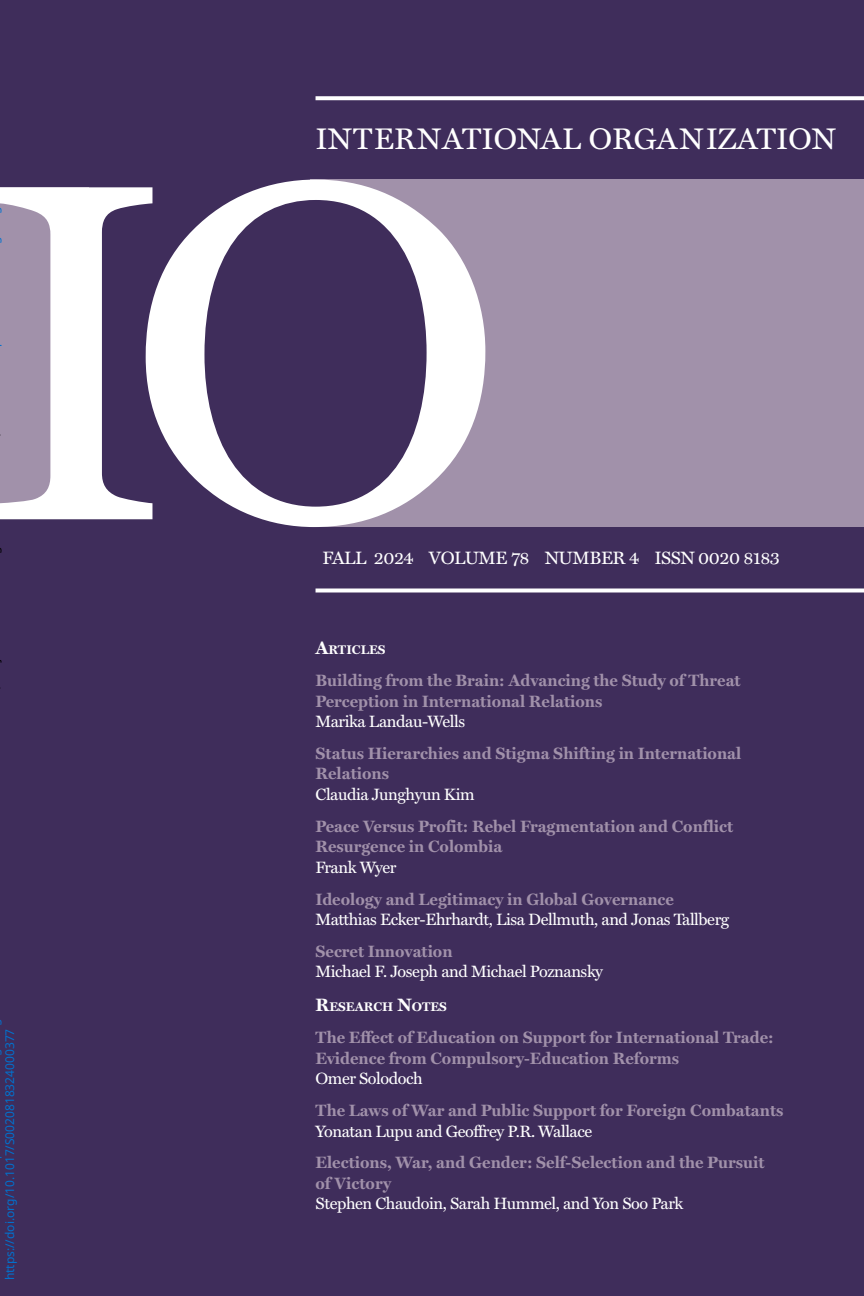
<style>
.page{position:relative;width:864px;height:1296px;background:#3f2d5b}
.page>*{position:absolute;margin:0;border:0;box-sizing:border-box;transform-origin:0 0}
.t1{font:30px "Miller Text";color:#fff}
.t2{font:18px "Miller Text";letter-spacing:-.025em;color:#fff}
.t3{font:700 16.4px/20.4px "Miller Text";color:#a191aa}
.t4{font:16.4px "Miller Text";letter-spacing:-.025em;color:#fff}
.t5{font:700 12.6px "Miller Text";color:#fff}
.t6{font:12px "Noto Sans";color:#0172cf}
.s1{font-size:18px}
</style>
<div class="page">
<svg style="left:316px;top:96px;width:548px;height:4px;background:#f3f2f5"></svg>
<svg style="left:316px;top:588px;width:548px;height:4px;background:#e7e4ea"></svg>
<svg style="left:0;top:187px;width:146px;height:332px"></svg>
<div style="left:311px;top:180px;width:553px;height:347px;background:#a191aa"></div>
<svg style="left:146px;top:180px;width:339px;height:347px;fill:#fff"></svg>
<div style="left:204px;top:200px;width:223px;height:307px;background:#3f2d5b;border-radius:50%"></div>
<p class="t6" style="left:1px;top:1280px;width:253px;rotate:-90deg">https://doi.org/10.1017/S0020818324000377</p>
<h1 class="t1" style="left:316px;top:126px;width:522px">INTERNATIONAL ORGANIZATION</h1>
<p class="t2" style="left:323px;top:551px;width:459px">FALL 2024 VOLUME 78 NUMBER 4 ISSN 0020 8183</p>
<p class="t5" style="left:316px;top:645px;width:72px"><span class="s1">A</span>RTICLES</p>
<p class="t3" style="left:316px;top:672px;width:427px">Building from the Brain: Advancing the Study of Threat<br>Perception in International Relations</p>
<p class="t4" style="left:316px;top:715px;width:151px">Marika Landau-Wells</p>
<p class="t3" style="left:316px;top:745px;width:427px">Status Hierarchies and Stigma Shifting in International<br>Relations</p>
<p class="t4" style="left:316px;top:788px;width:161px">Claudia Junghyun Kim</p>
<p class="t3" style="left:316px;top:817px;width:419px">Peace Versus Profit: Rebel Fragmentation and Conflict<br>Resurgence in Colombia</p>
<p class="t4" style="left:316px;top:860px;width:83px">Frank Wyer</p>
<p class="t3" style="left:316px;top:890px;width:360px">Ideology and Legitimacy in Global Governance</p>
<p class="t4" style="left:316px;top:913px;width:415px">Matthias Ecker-Ehrhardt, Lisa Dellmuth, and Jonas Tallberg</p>
<p class="t3" style="left:316px;top:943px;width:139px">Secret Innovation</p>
<p class="t4" style="left:316px;top:965px;width:289px">Michael F. Joseph and Michael Poznansky</p>
<p class="t5" style="left:316px;top:1002px;width:133px"><span class="s1">R</span>ESEARCH <span class="s1">N</span>OTES</p>
<p class="t3" style="left:316px;top:1029px;width:460px">The Effect of Education on Support for International Trade:<br>Evidence from Compulsory-Education Reforms</p>
<p class="t4" style="left:316px;top:1072px;width:109px">Omer Solodoch</p>
<p class="t3" style="left:316px;top:1102px;width:469px">The Laws of War and Public Support for Foreign Combatants</p>
<p class="t4" style="left:316px;top:1124px;width:278px">Yonatan Lupu and Geoffrey P.R. Wallace</p>
<p class="t3" style="left:316px;top:1154px;width:450px">Elections, War, and Gender: Self-Selection and the Pursuit of Victory</p>
<p class="t4" style="left:316px;top:1197px;width:369px">Stephen Chaudoin, Sarah Hummel, and Yon Soo Park</p>
</div>
